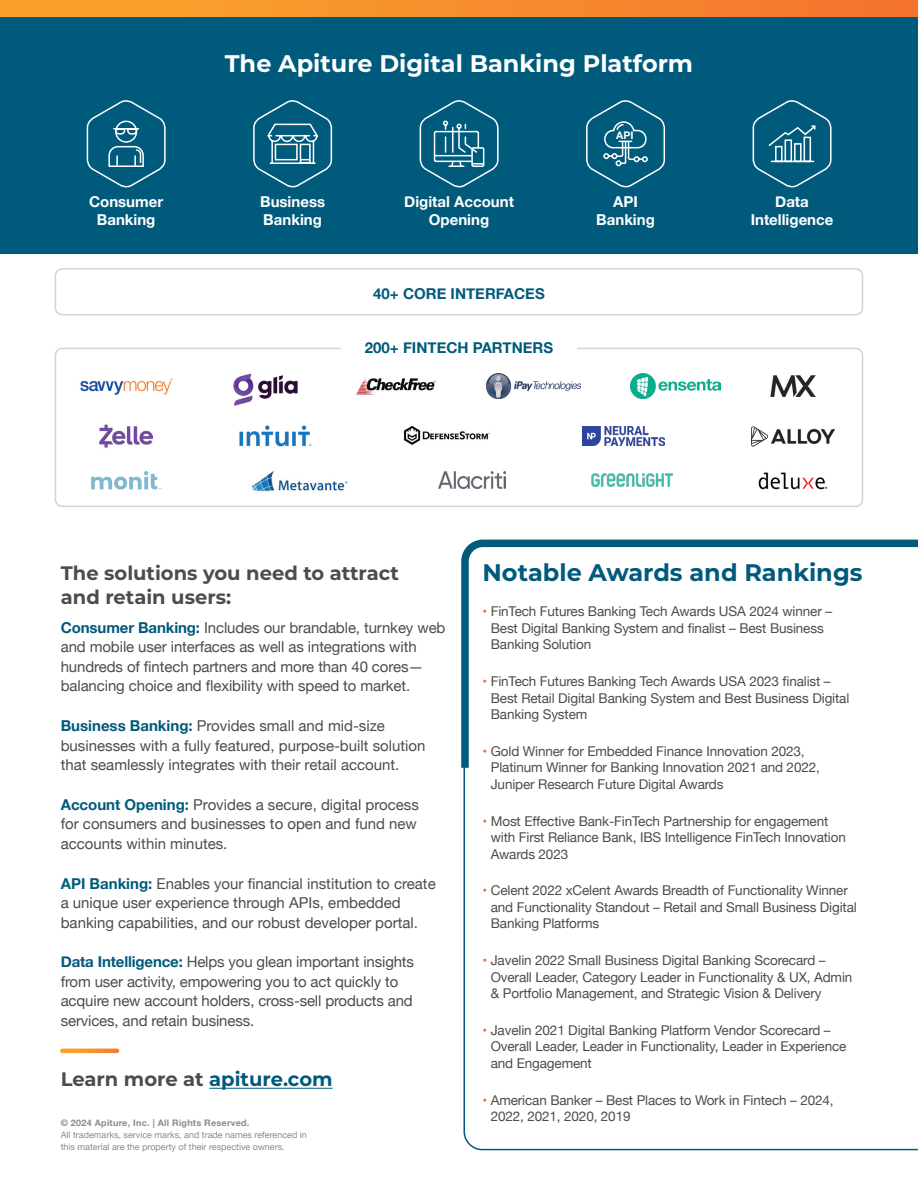
<style>
.page{position:relative;width:918px;height:1188px;background:#fff}
.page>*{position:absolute;margin:0;border:0;box-sizing:border-box;transform-origin:0 0}
.t1{font:700 24px "Montserrat";color:#fff}
.t2{font:700 24px "Montserrat";color:#005a7c}
.t3{font:700 19.5px/23.4px "Montserrat";color:#4a4d4d}
.t4{font:15px/19.5px "Helvetica Neue";color:#4a4d4d}
.t5{font:700 15px/18px "Helvetica Neue";color:#fff;text-align:center}
.t6{font:700 15px "Helvetica Neue";color:#005a7c}
.t7{font:13.5px/16.5px "Helvetica Neue";letter-spacing:-.01em;color:#4a4d4d}
.t8{font:700 10.5px "Helvetica Neue";color:#fff}
.t9{font:9px/12px "Helvetica Neue";color:#888b8c}
.t10{font:700 9px "Helvetica Neue";letter-spacing:.03em;color:#888b8c}
.s1{font-weight:700;color:#005a7c}
.s2{color:#005a7c}
.s3{color:#f36e29}
</style>
<div class="page">
<div style="left:0;top:17px;width:918px;height:237px;background:#005a7c"></div>
<hr style="left:209px;top:1088px;width:124px;height:1px;background:#005a7c">
<svg style="left:464px;top:775px;width:454px;height:375px"></svg>
<div style="left:0;top:0;width:918px;height:17px;background:linear-gradient(to right,#faa72c,#f3742f)"></div>
<svg style="left:461px;top:539px;width:457px;height:236px"></svg>
<svg style="left:54px;top:347px;width:411px;height:160px"></svg>
<svg style="left:465px;top:347px;width:399px;height:160px"></svg>
<div style="left:55px;top:268px;width:808px;height:47px;border:2px solid #d2d3d1;border-radius:7px"></div>
<img style="left:439px;top:472px;width:67px;height:17px">
<img style="left:487px;top:374px;width:94px;height:24px">
<img style="left:631px;top:373px;width:89px;height:26px">
<img style="left:583px;top:427px;width:82px;height:18px">
<svg style="left:91px;top:471px;width:70px;height:19px"></svg>
<svg style="left:86px;top:100px;width:80px;height:88px"></svg>
<svg style="left:253px;top:100px;width:80px;height:88px"></svg>
<svg style="left:419px;top:100px;width:80px;height:88px"></svg>
<svg style="left:586px;top:100px;width:80px;height:88px"></svg>
<svg style="left:752px;top:100px;width:80px;height:88px"></svg>
<img style="left:751px;top:426px;width:84px;height:20px">
<img style="left:591px;top:474px;width:81px;height:13px">
<img style="left:770px;top:376px;width:45px;height:20px">
<svg style="left:62px;top:1049px;width:55px;height:4px"></svg>
<h1 class="t1" style="left:225px;top:46px;width:470px">The Apiture Digital Banking Platform</h1>
<p class="t5" style="left:89px;top:194px;width:76px">Consumer<br>Banking</p>
<p class="t8" style="left:616px;top:127px;width:19px">API</p>
<p class="t5" style="left:260px;top:194px;width:66px;text-align:left">Business<br>Banking</p>
<p class="t5" style="left:596px;top:194px;width:60px">API<br>Banking</p>
<p class="t5" style="left:751px;top:194px;width:84px">Data<br>Intelligence</p>
<p class="t5" style="left:404px;top:194px;width:111px">Digital Account<br>Opening</p>
<p class="t6" style="left:373px;top:282px;width:173px">40+ CORE INTERFACES</p>
<p class="t6" style="left:365px;top:336px;width:190px">200+ FINTECH PARTNERS</p>
<h2 class="t3" style="left:61px;top:561px;width:340px">The solutions you need to attract and retain users:</h2>
<p class="t4" style="left:61px;top:619px;width:386px"><span class="s1">Consumer Banking:</span> Includes our brandable, turnkey web and mobile user interfaces as well as integrations with hundreds of fintech partners and more than 40 cores— balancing choice and flexibility with speed to market.</p>
<p class="t4" style="left:61px;top:717px;width:366px"><span class="s1">Business Banking:</span> Provides small and mid-size businesses with a fully featured, purpose-built solution that seamlessly integrates with their retail account.</p>
<p class="t4" style="left:61px;top:796px;width:360px"><span class="s1">Account Opening:</span> Provides a secure, digital process for consumers and businesses to open and fund new accounts within minutes.</p>
<p class="t4" style="left:61px;top:874px;width:377px"><span class="s1">API Banking:</span> Enables your financial institution to create a unique user experience through APIs, embedded banking capabilities, and our robust developer portal.</p>
<p class="t4" style="left:61px;top:953px;width:355px"><span class="s1">Data Intelligence:</span> Helps you glean important insights from user activity, empowering you to act quickly to acquire new account holders, cross-sell products and services, and retain business.</p>
<h2 class="t3" style="left:61px;top:1067px;width:273px">Learn more at <span class="s2">apiture.com</span></h2>
<p class="t10" style="left:61px;top:1116px;width:190px">© 2024 Apiture, Inc. | All Rights Reserved.</p>
<p class="t9" style="left:61px;top:1130px;width:248px">All trademarks, service marks, and trade names referenced in this material are the property of their respective owners.</p>
<h1 class="t2" style="left:483px;top:555px;width:382px">Notable Awards and Rankings</h1>
<p class="t7" style="left:491px;top:604px;width:343px;text-indent:-8px"><span class="s3">•</span> FinTech Futures Banking Tech Awards USA 2024 winner –<br>Best Digital Banking System and finalist – Best Business<br>Banking Solution</p>
<p class="t7" style="left:491px;top:674px;width:360px;text-indent:-8px"><span class="s3">•</span> FinTech Futures Banking Tech Awards USA 2023 finalist –<br>Best Retail Digital Banking System and Best Business Digital<br>Banking System</p>
<p class="t7" style="left:491px;top:744px;width:331px;text-indent:-8px"><span class="s3">•</span> Gold Winner for Embedded Finance Innovation 2023,<br>Platinum Winner for Banking Innovation 2021 and 2022,<br>Juniper Research Future Digital Awards</p>
<p class="t7" style="left:491px;top:813px;width:357px;text-indent:-8px"><span class="s3">•</span> Most Effective Bank-FinTech Partnership for engagement with First Reliance Bank, IBS Intelligence FinTech Innovation<br>Awards 2023</p>
<p class="t7" style="left:491px;top:883px;width:368px;text-indent:-8px"><span class="s3">•</span> Celent 2022 xCelent Awards Breadth of Functionality Winner and Functionality Standout – Retail and Small Business Digital<br>Banking Platforms</p>
<p class="t7" style="left:491px;top:953px;width:363px;text-indent:-8px"><span class="s3">•</span> Javelin 2022 Small Business Digital Banking Scorecard –<br>Overall Leader, Category Leader in Functionality &amp; UX, Admin &amp; Portfolio Management, and Strategic Vision &amp; Delivery</p>
<p class="t7" style="left:491px;top:1023px;width:357px;text-indent:-8px"><span class="s3">•</span> Javelin 2021 Digital Banking Platform Vendor Scorecard –<br>Overall Leader, Leader in Functionality, Leader in Experience and Engagement</p>
<p class="t7" style="left:491px;top:1092px;width:344px;text-indent:-8px"><span class="s3">•</span> American Banker – Best Places to Work in Fintech – 2024,<br>2022, 2021, 2020, 2019</p>
</div>
